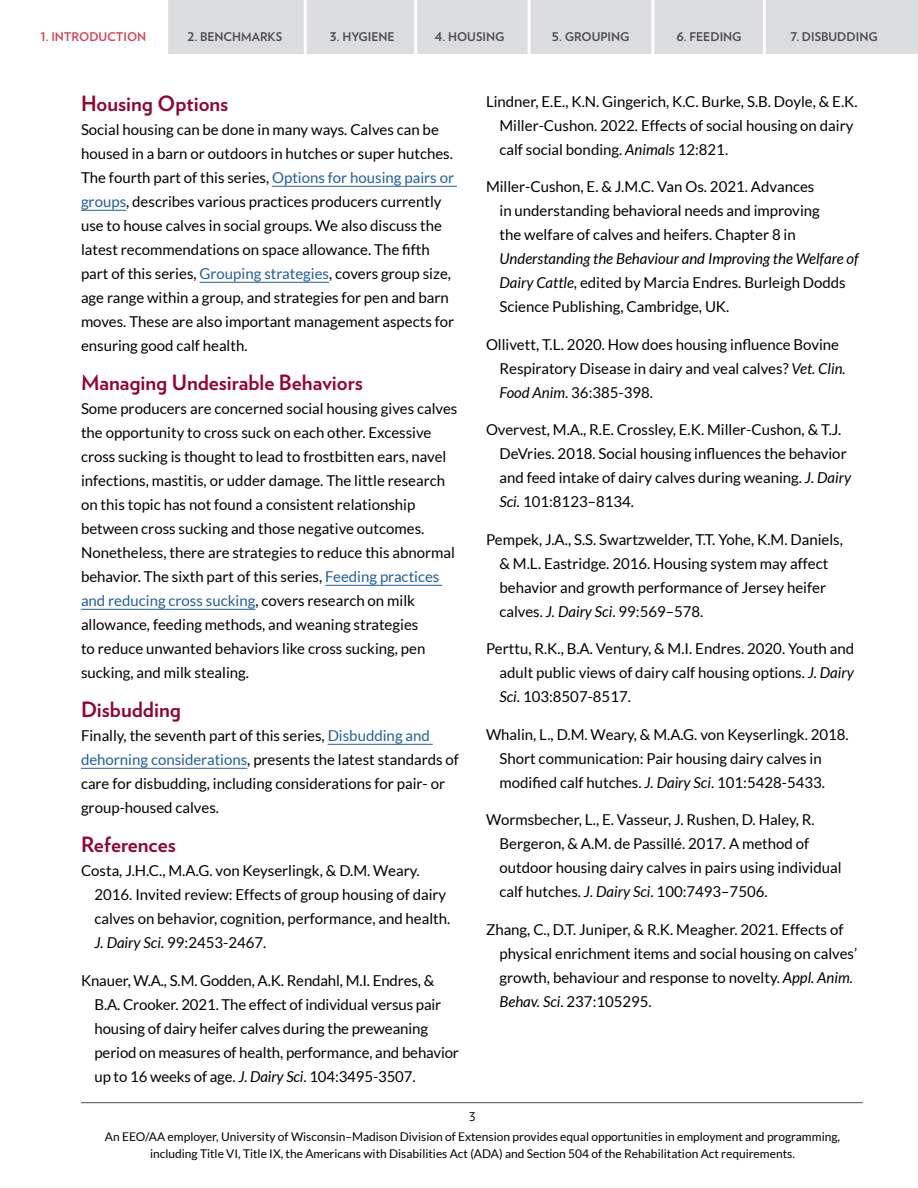
<style>
.page{position:relative;width:918px;height:1188px;background:#fff}
.page>*{position:absolute;margin:0;border:0;box-sizing:border-box;transform-origin:0 0}
.t1{font:700 21px "Verlag";color:#920530}
.p_references{font:15px/24px "Lato";color:#000}
.p_body_text{font:15px/24px "Lato";color:#000}
.t2{font:12px/16.5px "Lato";color:#000;text-align:center}
.t3{font:700 12px "Verlag";color:#4d4d4f}
.t4{font:700 12px "Verlag";color:#d34654}
.t5{font:12px "Verlag";color:#000}
.s1{color:#215e9e}
.s2{font-style:italic}
</style>
<div class="page">
<div style="left:0;top:0;width:918px;height:54px;background:#dcddde"></div>
<div style="left:0;top:0;width:167px;height:54px;background:#fff"></div>
<hr style="left:414px;top:0;width:3px;height:54px;background:#fff">
<hr style="left:528px;top:0;width:3px;height:54px;background:#fff">
<hr style="left:651px;top:0;width:3px;height:54px;background:#fff">
<hr style="left:763px;top:0;width:3px;height:54px;background:#fff">
<hr style="left:304px;top:0;width:3px;height:54px;background:#fff">
<hr style="left:165px;top:0;width:3px;height:54px;background:#fff">
<hr style="left:81px;top:1102px;width:782px;height:1px;background:#4d4d4f">
<hr style="left:272px;top:186px;width:185px;height:1px;background:#215e9e">
<hr style="left:81px;top:210px;width:45px;height:1px;background:#215e9e">
<hr style="left:200px;top:282px;width:129px;height:1px;background:#215e9e">
<hr style="left:325px;top:585px;width:117px;height:1px;background:#215e9e">
<hr style="left:81px;top:609px;width:174px;height:1px;background:#215e9e">
<hr style="left:328px;top:744px;width:105px;height:1px;background:#215e9e">
<hr style="left:81px;top:768px;width:166px;height:1px;background:#215e9e">
<p class="t4" style="left:40px;top:27px;width:107px">1. INTRODUCTION</p>
<p class="t3" style="left:187px;top:27px;width:96px">2. BENCHMARKS</p>
<p class="t3" style="left:330px;top:27px;width:66px">3. HYGIENE</p>
<p class="t3" style="left:435px;top:27px;width:71px">4. HOUSING</p>
<p class="t3" style="left:552px;top:27px;width:79px">5. GROUPING</p>
<p class="t3" style="left:676px;top:27px;width:67px">6. FEEDING</p>
<p class="t3" style="left:790px;top:27px;width:89px">7. DISBUDDING</p>
<h3 class="t1" style="left:81px;top:87px;width:149px">Housing Options</h3>
<p class="p_body_text" style="left:81px;top:118px;width:375px">Social housing can be done in many ways. Calves can be housed in a barn or outdoors in hutches or super hutches.<br>The fourth part of this series, <span class="s1">Options for housing pairs or groups</span>, describes various practices producers currently use to house calves in social groups. We also discuss the latest recommendations on space allowance. The fifth part of this series, <span class="s1">Grouping strategies</span>, covers group size, age range within a group, and strategies for pen and barn moves. These are also important management aspects for ensuring good calf health.</p>
<h3 class="t1" style="left:81px;top:366px;width:283px">Managing Undesirable Behaviors</h3>
<p class="p_body_text" style="left:81px;top:397px;width:378px">Some producers are concerned social housing gives calves the opportunity to cross suck on each other. Excessive cross sucking is thought to lead to frostbitten ears, navel infections, mastitis, or udder damage. The little research on this topic has not found a consistent relationship between cross sucking and those negative outcomes.<br>Nonetheless, there are strategies to reduce this abnormal behavior. The sixth part of this series, <span class="s1">Feeding practices and reducing cross sucking</span>, covers research on milk allowance, feeding methods, and weaning strategies<br>to reduce unwanted behaviors like cross sucking, pen sucking, and milk stealing.</p>
<h3 class="t1" style="left:81px;top:693px;width:101px">Disbudding</h3>
<p class="p_body_text" style="left:81px;top:724px;width:379px">Finally, the seventh part of this series, <span class="s1">Disbudding and dehorning considerations</span>, presents the latest standards of care for disbudding, including considerations for pair- or group-housed calves.</p>
<h3 class="t1" style="left:81px;top:828px;width:96px">References</h3>
<p class="p_references" style="left:94px;top:859px;width:357px;text-indent:-14px">Costa, J.H.C., M.A.G. von Keyserlingk, &amp; D.M. Weary.<br>2016. Invited review: Effects of group housing of dairy calves on behavior, cognition, performance, and health.<br><span class="s2">J. Dairy Sci.</span> 99:2453-2467.</p>
<p class="p_references" style="left:94px;top:968px;width:366px;text-indent:-14px">Knauer, W.A., S.M. Godden, A.K. Rendahl, M.I. Endres, &amp; B.A. Crooker. 2021. The effect of individual versus pair housing of dairy heifer calves during the preweaning period on measures of health, performance, and behavior up to 16 weeks of age. <span class="s2">J. Dairy Sci</span>. 104:3495-3507.</p>
<p class="p_references" style="left:500px;top:89px;width:360px;text-indent:-14px">Lindner, E.E., K.N. Gingerich, K.C. Burke, S.B. Doyle, &amp; E.K.<br>Miller-Cushon. 2022. Effects of social housing on dairy calf social bonding. <span class="s2">Animals</span> 12:821.</p>
<p class="p_references" style="left:500px;top:175px;width:361px;text-indent:-14px">Miller-Cushon, E. &amp; J.M.C. Van Os. 2021. Advances<br>in understanding behavioral needs and improving<br>the welfare of calves and heifers. Chapter 8 in <span class="s2">Understanding the Behaviour and Improving the Welfare of Dairy Cattle</span>, edited by Marcia Endres. Burleigh Dodds Science Publishing, Cambridge, UK.</p>
<p class="p_references" style="left:500px;top:332px;width:348px;text-indent:-14px">Ollivett, T.L. 2020. How does housing influence Bovine<br>Respiratory Disease in dairy and veal calves? <span class="s2">Vet. Clin.<br>Food Anim</span>. 36:385-398.</p>
<p class="p_references" style="left:500px;top:418px;width:353px;text-indent:-14px">Overvest, M.A., R.E. Crossley, E.K. Miller-Cushon, &amp; T.J.<br>DeVries. 2018. Social housing influences the behavior and feed intake of dairy calves during weaning. <span class="s2">J. Dairy Sci.</span> 101:8123–8134.</p>
<p class="p_references" style="left:500px;top:527px;width:345px;text-indent:-14px">Pempek, J.A., S.S. Swartzwelder, T.T. Yohe, K.M. Daniels, &amp; M.L. Eastridge. 2016. Housing system may affect behavior and growth performance of Jersey heifer calves. <span class="s2">J. Dairy Sci</span>. 99:569–578.</p>
<p class="p_references" style="left:500px;top:637px;width:356px;text-align:justify;text-indent:-14px">Perttu, R.K., B.A. Ventury, &amp; M.I. Endres. 2020. Youth and adult public views of dairy calf housing options. <span class="s2">J. Dairy Sci</span>. 103:8507-8517.</p>
<p class="p_references" style="left:500px;top:722px;width:351px;text-indent:-14px">Whalin, L., D.M. Weary, &amp; M.A.G. von Keyserlingk. 2018.<br>Short communication: Pair housing dairy calves in modified calf hutches. <span class="s2">J. Dairy Sci</span>. 101:5428-5433.</p>
<p class="p_references" style="left:500px;top:808px;width:344px;text-indent:-14px">Wormsbecher, L., E. Vasseur, J. Rushen, D. Haley, R.<br>Bergeron, &amp; A.M. de Passillé. 2017. A method of outdoor housing dairy calves in pairs using individual calf hutches. <span class="s2">J. Dairy Sci</span>. 100:7493–7506.</p>
<p class="p_references" style="left:500px;top:917px;width:359px;text-indent:-14px">Zhang, C., D.T. Juniper, &amp; R.K. Meagher. 2021. Effects of physical enrichment items and social housing on calves’ growth, behaviour and response to novelty. <span class="s2">Appl. Anim.<br>Behav. Sci</span>. 237:105295.</p>
<p class="t5" style="left:469px;top:1108px;width:8px">3</p>
<p class="t2" style="left:105px;top:1128px;width:737px">An EEO/AA employer, University of Wisconsin–Madison Division of Extension provides equal opportunities in employment and programming, including Title VI, Title IX, the Americans with Disabilities Act (ADA) and Section 504 of the Rehabilitation Act requirements.</p>
</div>
